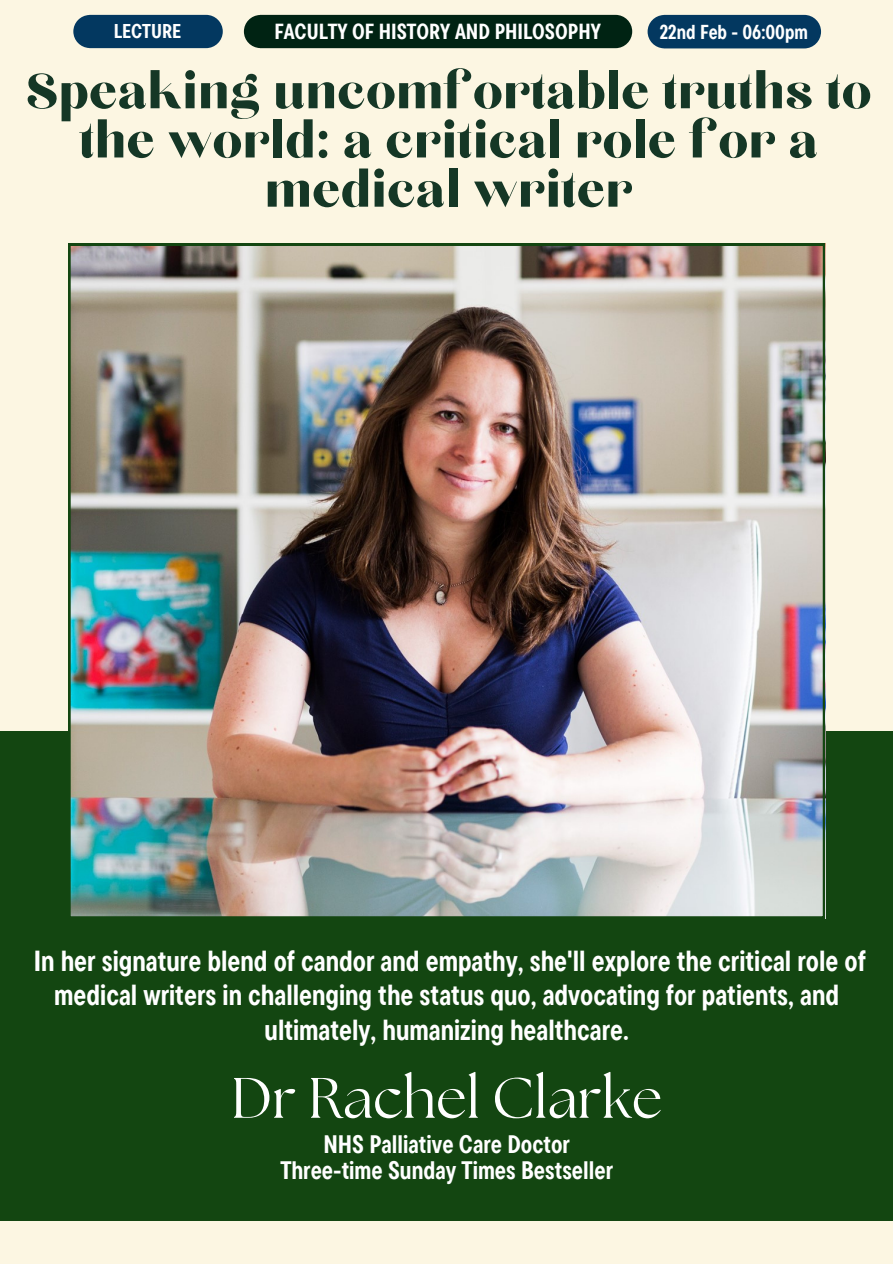
<style>
.page{position:relative;width:893px;height:1264px;background:#fff}
.page>*{position:absolute;margin:0;border:0;box-sizing:border-box;transform-origin:0 0}
.t1{font:61.5px/49.2px "Chloe";color:#153726;text-align:center}
.t2{font:56.85px "The Seasons";color:#fff}
.t3{font:700 28.95px/34.3px "TT Commons Pro Cond";color:#fff;text-align:center}
.t4{font:700 25.2px/25px "TT Commons Pro Cond";color:#fff;text-align:center}
.t5{font:700 21.75px "TT Commons Pro Cond";color:#fff}
.t6{font:700 20.1px "TT Commons Pro Cond";color:#fff}
.t7{font:700 19.95px "TT Commons Pro Cond";color:#fff}
</style>
<div class="page">
<div style="left:0;top:0;width:892px;height:1263px;background:#fcf6e2"></div>
<div style="left:0;top:731px;width:892px;height:489px;background:#134611"></div>
<div style="left:73px;top:15px;width:150px;height:33px;background:#033860;border-radius:16px"></div>
<div style="left:647px;top:15px;width:174px;height:33px;background:#033860;border-radius:17px"></div>
<img style="left:68px;top:244px;width:756px;height:673px">
<div style="left:244px;top:15px;width:388px;height:33px;background:#002313;border-radius:16px"></div>
<p class="t5" style="left:274px;top:17px;width:328px">FACULTY OF HISTORY AND PHILOSOPHY</p>
<p class="t7" style="left:114px;top:18px;width:69px">LECTURE</p>
<p class="t6" style="left:659px;top:18px;width:150px">22nd Feb - 06:00pm</p>
<h1 class="t1" style="left:26px;top:69px;width:847px">Speaking uncomfortable truths to the world: a critical role for a medical writer</h1>
<p class="t3" style="left:34px;top:943px;width:833px">In her signature blend of candor and empathy, she'll explore the critical role of medical writers in challenging the status quo, advocating for patients, and ultimately, humanizing healthcare.</p>
<h2 class="t2" style="left:231px;top:1072px;width:432px">Dr Rachel Clarke</h2>
<p class="t4" style="left:280px;top:1131px;width:334px">NHS Palliative Care Doctor<br>Three-time Sunday Times Bestseller</p>
</div>
